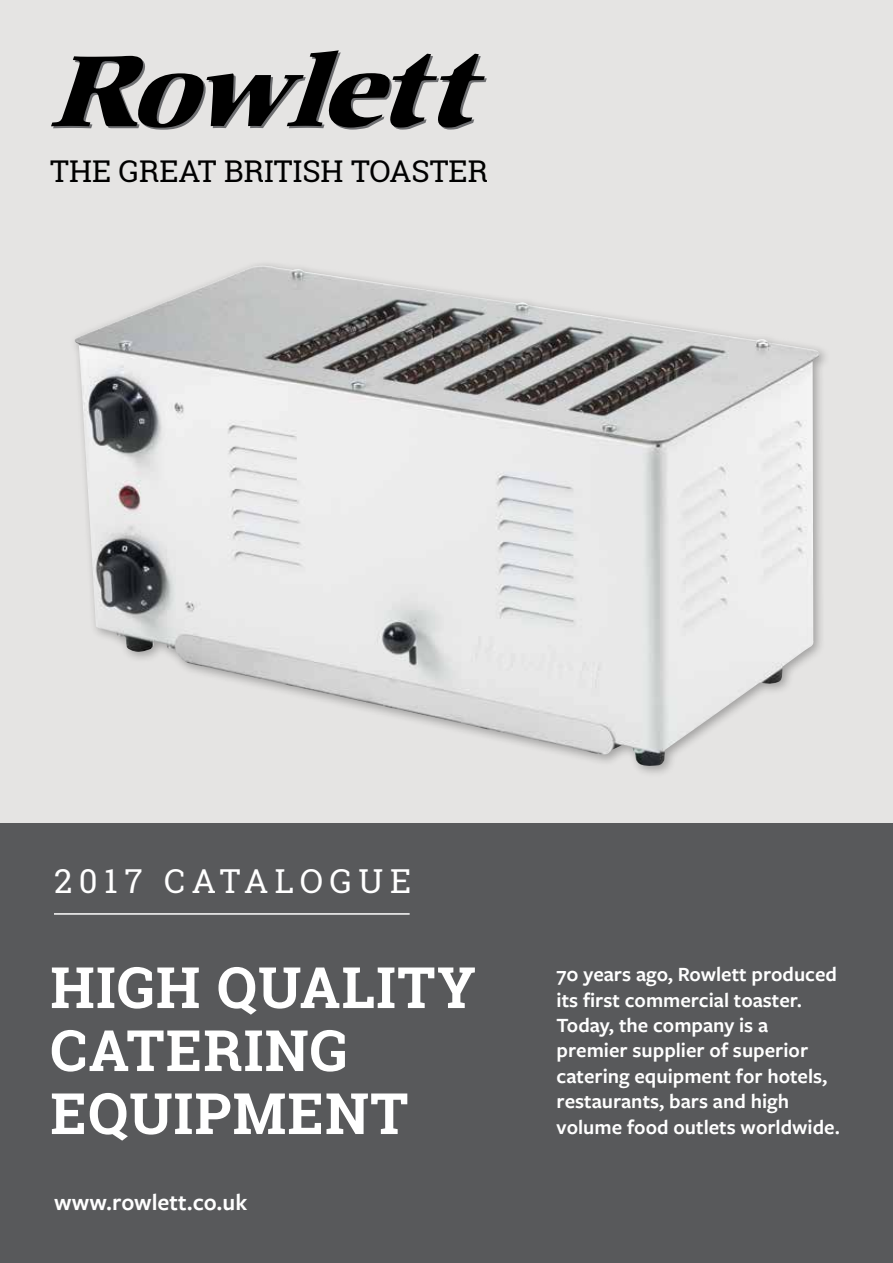
<style>
.page{position:relative;width:893px;height:1263px;background:#fff}
.page>*{position:absolute;margin:0;border:0;box-sizing:border-box;transform-origin:0 0}
.t1{font:700 57px/63px "Roboto Slab";letter-spacing:.02em;color:#fff}
.t2{font:33px "Roboto Slab";letter-spacing:.2em;color:#fff}
.t3{font:30px "Roboto Slab";color:#000}
.t4{font:600 24px "Freight Sans Pro";color:#fff}
.t5{font:600 21px/25.5px "Freight Sans Pro";color:#fff}
</style>
<div class="page">
<div style="left:0;top:0;width:893px;height:898px;background:#e5e4e3"></div>
<div style="left:0;top:824px;width:893px;height:439px;background:#58595b"></div>
<svg style="left:51px;top:50px;width:436px;height:80px"></svg>
<hr style="left:54px;top:913px;width:356px;height:2px;background:#fff">
<img style="left:75px;top:266px;width:744px;height:501px">
<h3 class="t3" style="left:50px;top:151px;width:439px">THE GREAT BRITISH TOASTER</h3>
<h2 class="t2" style="left:54px;top:858px;width:359px">2017 CATALOGUE</h2>
<h1 class="t1" style="left:50px;top:955px;width:427px">HIGH QUALITY<br>CATERING<br>EQUIPMENT</h1>
<p class="t4" style="left:54px;top:1185px;width:195px">www.rowlett.co.uk</p>
<p class="t5" style="left:557px;top:960px;width:285px">70 years ago, Rowlett produced its first commercial toaster.<br>Today, the company is a premier supplier of superior catering equipment for hotels, restaurants, bars and high volume food outlets worldwide.</p>
</div>
